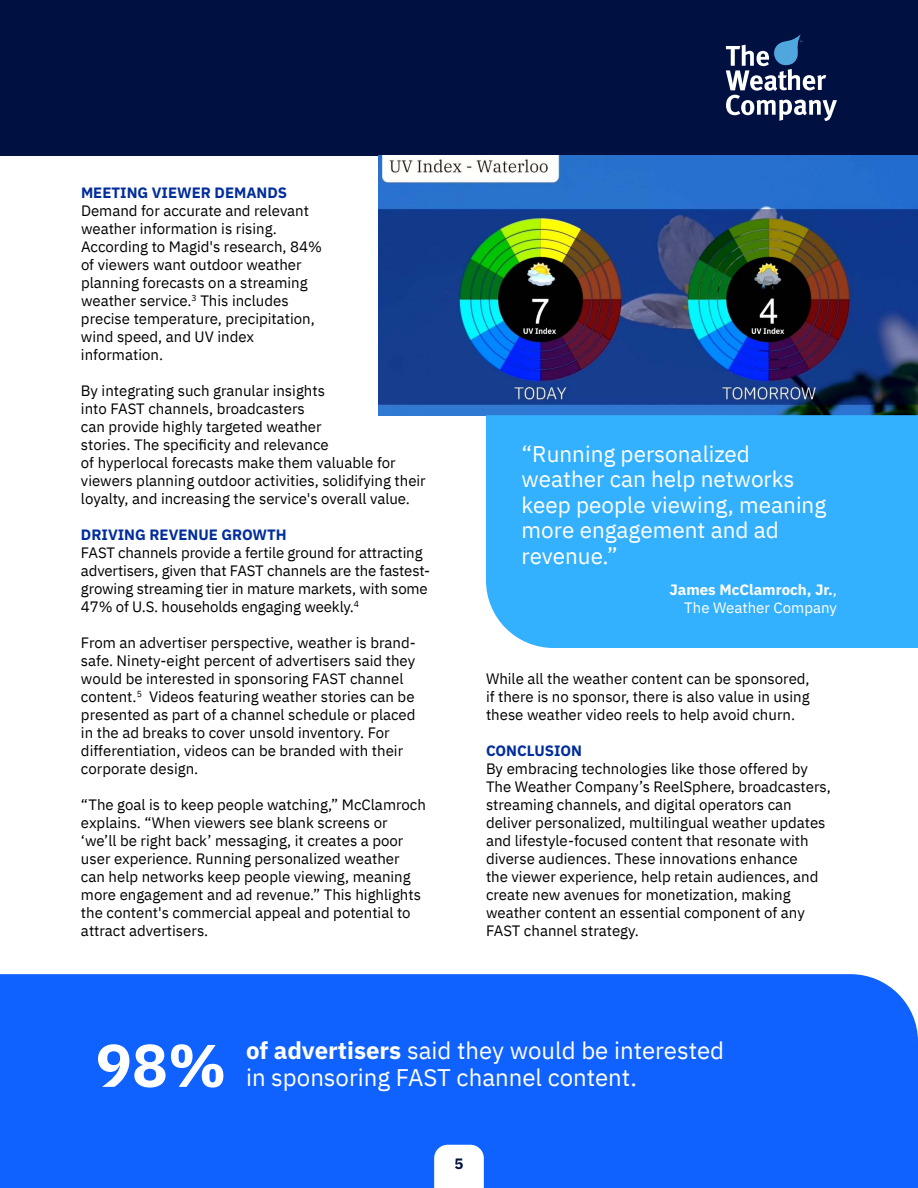
<style>
.page{position:relative;width:918px;height:1188px;background:#fff}
.page>*{position:absolute;margin:0;border:0;box-sizing:border-box;transform-origin:0 0}
.t1{font:700 60px "IBM Plex Sans";color:#fff}
.t2{font:24px "IBM Plex Sans";color:#fff}
.t3{font:22.5px/25.5px "IBM Plex Sans";color:#fff}
.t4{font:15px/18px "IBM Plex Sans";color:#000}
.t5{font:700 15px "IBM Plex Sans";color:#002d9c}
.t6{font:700 15px/18px "IBM Plex Sans";color:#fff;text-align:right}
.t7{font:700 15px "IBM Plex Sans";color:#001141}
.s1{font-weight:400}
.s2{font-weight:700}
</style>
<div class="page">
<div style="left:0;top:0;width:918px;height:156px;background:#001141"></div>
<svg style="left:726px;top:34px;width:111px;height:87px"></svg>
<img style="left:378px;top:156px;width:540px;height:259px">
<div style="left:486px;top:415px;width:432px;height:233px;background:#33b1ff"></div>
<div style="left:0;top:974px;width:918px;height:214px;background:#0f62ff"></div>
<svg style="left:434px;top:1145px;width:50px;height:43px"></svg>
<p class="t5" style="left:81px;top:181px;width:208px">MEETING VIEWER DEMANDS</p>
<p class="t4" style="left:81px;top:200px;width:243px">Demand for accurate and relevant weather information is rising.<br>According to Magid's research, 84% of viewers want outdoor weather planning forecasts on a streaming weather service.<sup>3</sup> This includes precise temperature, precipitation, wind speed, and UV index information.</p>
<p class="t4" style="left:81px;top:380px;width:346px">By integrating such granular insights<br>into FAST channels, broadcasters<br>can provide highly targeted weather<br>stories. The specificity and relevance<br>of hyperlocal forecasts make them valuable for viewers planning outdoor activities, solidifying their loyalty, and increasing the service's overall value.</p>
<p class="t5" style="left:81px;top:523px;width:207px">DRIVING REVENUE GROWTH</p>
<p class="t4" style="left:81px;top:542px;width:351px">FAST channels provide a fertile ground for attracting advertisers, given that FAST channels are the fastest&shy;growing streaming tier in mature markets, with some 47% of U.S. households engaging weekly.<sup>4</sup></p>
<p class="t4" style="left:81px;top:632px;width:336px">From an advertiser perspective, weather is brand&shy;safe. Ninety-eight percent of advertisers said they would be interested in sponsoring FAST channel content.<sup>5</sup> Videos featuring weather stories can be presented as part of a channel schedule or placed in the ad breaks to cover unsold inventory. For differentiation, videos can be branded with their corporate design.</p>
<p class="t4" style="left:81px;top:794px;width:346px">“The goal is to keep people watching,” McClamroch explains. “When viewers see blank screens or ‘we’ll be right back’ messaging, it creates a poor user experience. Running personalized weather can help networks keep people viewing, meaning more engagement and ad revenue.” This highlights the content's commercial appeal and potential to attract advertisers.</p>
<h3 class="t3" style="left:522px;top:439px;width:306px">“Running personalized weather can help networks keep people viewing, meaning more engagement and ad revenue.”</h3>
<p class="t6" style="left:670px;top:579px;width:169px">James McClamroch, Jr.<span class="s1">,<br>The Weather Company</span></p>
<p class="t4" style="left:486px;top:668px;width:325px;text-align:justify">While all the weather content can be sponsored, if there is no sponsor, there is also value in using these weather video reels to help avoid churn.</p>
<p class="t5" style="left:486px;top:739px;width:98px">CONCLUSION</p>
<p class="t4" style="left:486px;top:758px;width:346px">By embracing technologies like those offered by The Weather Company’s ReelSphere, broadcasters, streaming channels, and digital operators can deliver personalized, multilingual weather updates and lifestyle-focused content that resonate with diverse audiences. These innovations enhance<br>the viewer experience, help retain audiences, and create new avenues for monetization, making weather content an essential component of any FAST channel strategy.</p>
<h1 class="t1" style="left:96px;top:1018px;width:132px">98%</h1>
<h2 class="t2" style="left:246px;top:1032px;width:480px"><span class="s2">of advertisers</span> said they would be interested</h2>
<h2 class="t2" style="left:246px;top:1059px;width:392px">in sponsoring FAST channel content.</h2>
<p class="t7" style="left:455px;top:1152px;width:10px">5</p>
</div>
